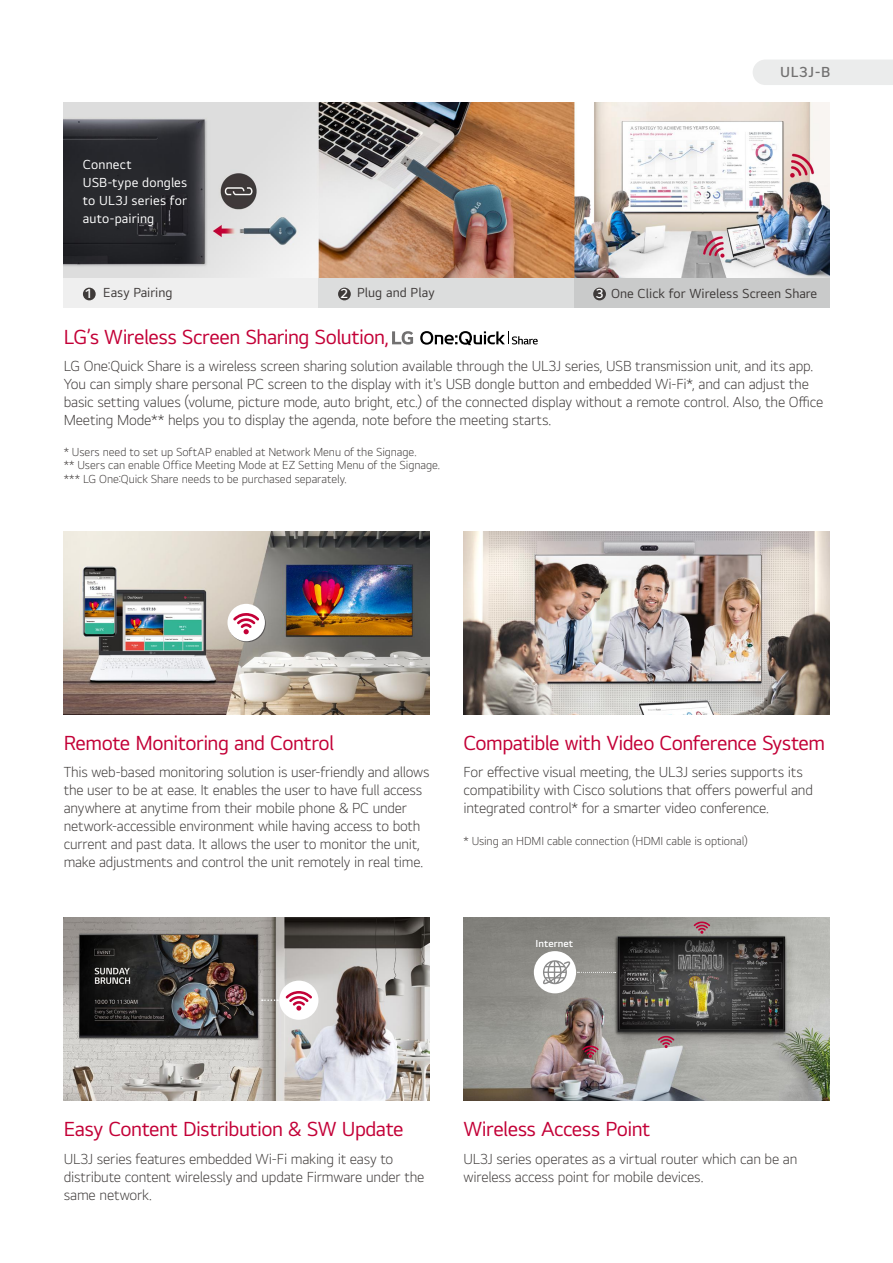
<style>
.page{position:relative;width:893px;height:1263px;background:#fff}
.page>*{position:absolute;margin:0;border:0;box-sizing:border-box;transform-origin:0 0}
.t1{font:21px "LGEI Text TTF";letter-spacing:-.025em;color:#c30037}
.t2{font:300 15px/18px "LGEI Text TTF";letter-spacing:-.015em;color:#3e3a39}
.t3{font:600 15px "LGEI Text TTF";color:#727171}
.t4{font:13.5px "LGEI Text TTF";color:#3e3a39}
.t5{font:13.5px/18px "LGEI Text TTF";letter-spacing:.01em;color:#fff}
.t6{font:300 12px/13.5px "LGEI Text TTF";letter-spacing:-.005em;color:#3e3a39}
.t7{font:600 10.5px "LGEI Text TTF";color:#fff}
.s1{font-weight:600;color:#fff}
</style>
<div class="page">
<div style="left:753px;top:60px;width:140px;height:25px;background:#ebecec"></div>
<img style="left:64px;top:531px;width:365px;height:183px">
<svg style="left:228px;top:605px;width:38px;height:37px"></svg>
<div style="left:227px;top:604px;width:38px;height:37px;background:#fff;border-radius:50%"></div>
<svg style="left:233px;top:613px;width:26px;height:21px"></svg>
<img style="left:463px;top:531px;width:366px;height:183px">
<img style="left:64px;top:102px;width:765px;height:177px">
<div style="left:64px;top:279px;width:765px;height:29px;background:#efefef"></div>
<div style="left:319px;top:279px;width:255px;height:29px;background:#dcdddd"></div>
<div style="left:574px;top:279px;width:255px;height:29px;background:#c9caca"></div>
<div style="left:83px;top:288px;width:13px;height:12px;background:#3e3a39;border-radius:50%"></div>
<div style="left:338px;top:288px;width:13px;height:12px;background:#3e3a39;border-radius:50%"></div>
<div style="left:593px;top:288px;width:13px;height:12px;background:#3e3a39;border-radius:50%"></div>
<svg style="left:392px;top:331px;width:21px;height:14px"></svg>
<svg style="left:420px;top:331px;width:118px;height:14px"></svg>
<img style="left:64px;top:918px;width:365px;height:182px">
<div style="left:279px;top:981px;width:39px;height:39px;background:#fff;border-radius:50%"></div>
<svg style="left:286px;top:991px;width:26px;height:19px"></svg>
<svg style="left:262px;top:999px;width:16px;height:2px"></svg>
<img style="left:463px;top:918px;width:366px;height:182px">
<svg style="left:658px;top:1036px;width:16px;height:12px"></svg>
<svg style="left:582px;top:1045px;width:17px;height:13px"></svg>
<svg style="left:694px;top:921px;width:16px;height:13px"></svg>
<svg style="left:577px;top:972px;width:39px;height:1px"></svg>
<div style="left:534px;top:951px;width:42px;height:42px;background:#fff;border-radius:50%"></div>
<svg style="left:543px;top:960px;width:27px;height:24px"></svg>
<p class="t5" style="left:83px;top:155px;width:106px">Connect<br>USB-type dongles to UL3J series for auto-pairing</p>
<p class="t3" style="left:780px;top:63px;width:52px">UL3J-B</p>
<p class="t4" style="left:85px;top:285px;width:89px"><span class="s1">1</span> Easy Pairing</p>
<p class="t4" style="left:341px;top:285px;width:95px"><span class="s1">2</span> Plug and Play</p>
<p class="t4" style="left:596px;top:285px;width:223px"><span class="s1">3</span> One Click for Wireless Screen Share</p>
<h1 class="t1" style="left:64px;top:324px;width:327px">LG’s Wireless Screen Sharing Solution,</h1>
<p class="t2" style="left:64px;top:357px;width:761px">LG One:Quick Share is a wireless screen sharing solution available through the UL3J series, USB transmission unit, and its app.<br>You can simply share personal PC screen to the display with it's USB dongle button and embedded Wi-Fi*, and can adjust the basic setting values (volume, picture mode, auto bright, etc.) of the connected display without a remote control. Also, the Office Meeting Mode** helps you to display the agenda, note before the meeting starts.</p>
<p class="t6" style="left:64px;top:445px;width:378px">* Users need to set up SoftAP enabled at Network Menu of the Signage.<br>** Users can enable Office Meeting Mode at EZ Setting Menu of the Signage. *** LG One:Quick Share needs to be purchased separately.</p>
<h1 class="t1" style="left:64px;top:730px;width:272px">Remote Monitoring and Control</h1>
<p class="t2" style="left:64px;top:763px;width:367px">This web-based monitoring solution is user-friendly and allows the user to be at ease. It enables the user to have full access anywhere at anytime from their mobile phone &amp; PC under network-accessible environment while having access to both current and past data. It allows the user to monitor the unit, make adjustments and control the unit remotely in real time.</p>
<h1 class="t1" style="left:463px;top:730px;width:363px">Compatible with Video Conference System</h1>
<p class="t2" style="left:463px;top:763px;width:351px">For effective visual meeting, the UL3J series supports its compatibility with Cisco solutions that offers powerful and integrated control* for a smarter video conference.</p>
<p class="t6" style="left:463px;top:834px;width:286px">* Using an HDMI cable connection (HDMI cable is optional)</p>
<p class="t7" style="left:535px;top:937px;width:39px">Internet</p>
<h1 class="t1" style="left:64px;top:1116px;width:341px">Easy Content Distribution &amp; SW Update</h1>
<p class="t2" style="left:64px;top:1149px;width:362px">UL3J series features embedded Wi-Fi making it easy to distribute content wirelessly and update Firmware under the same network.</p>
<h1 class="t1" style="left:463px;top:1116px;width:188px">Wireless Access Point</h1>
<p class="t2" style="left:463px;top:1149px;width:335px">UL3J series operates as a virtual router which can be an wireless access point for mobile devices.</p>
</div>
